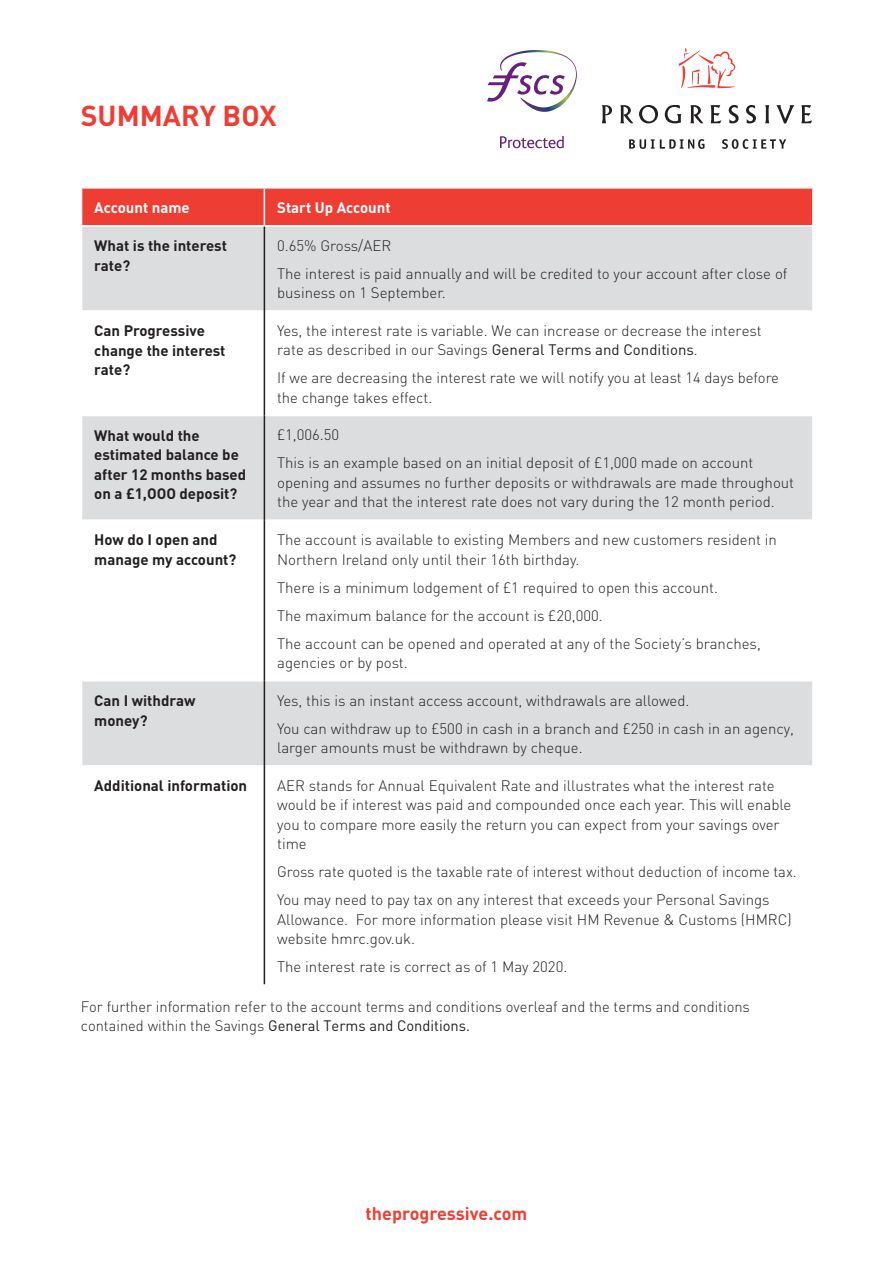
<style>
.page{position:relative;width:893px;height:1263px;background:#fff}
.page>*{position:absolute;margin:0;border:0;box-sizing:border-box;transform-origin:0 0}
.t1{font:700 28.5px "DIN";color:#ee3e34}
.t2{font:700 18px "DIN";color:#ee3e34}
.t3{font:300 15px/19.5px "DIN";color:#231f20}
.t4{font:700 15px/19.5px "DIN";color:#231f20}
.t5{font:700 15px "DIN";color:#fff}
.s1{font-weight:400}
</style>
<div class="page">
<svg style="left:602px;top:105px;width:10px;height:18px"></svg>
<svg style="left:620px;top:105px;width:13px;height:18px"></svg>
<svg style="left:639px;top:105px;width:19px;height:18px"></svg>
<svg style="left:665px;top:105px;width:16px;height:18px"></svg>
<svg style="left:690px;top:105px;width:13px;height:18px"></svg>
<svg style="left:711px;top:105px;width:10px;height:18px"></svg>
<svg style="left:729px;top:105px;width:10px;height:18px"></svg>
<svg style="left:746px;top:105px;width:10px;height:18px"></svg>
<svg style="left:765px;top:105px;width:4px;height:18px"></svg>
<svg style="left:776px;top:105px;width:18px;height:18px"></svg>
<svg style="left:801px;top:105px;width:11px;height:18px"></svg>
<svg style="left:679px;top:48px;width:56px;height:40px"></svg>
<svg style="left:629px;top:139px;width:75px;height:10px"></svg>
<svg style="left:722px;top:139px;width:64px;height:10px"></svg>
<div style="left:82px;top:189px;width:730px;height:36px;background:#ee3e34"></div>
<svg style="left:82px;top:227px;width:730px;height:538px;fill:#dcdddf"></svg>
<hr style="left:81px;top:310px;width:183px;height:2px;background:#fff">
<hr style="left:265px;top:310px;width:549px;height:2px;background:#fff">
<hr style="left:81px;top:415px;width:183px;height:1px;background:#fff">
<hr style="left:265px;top:415px;width:549px;height:1px;background:#fff">
<hr style="left:81px;top:519px;width:183px;height:2px;background:#fff">
<hr style="left:265px;top:519px;width:549px;height:2px;background:#fff">
<hr style="left:81px;top:680px;width:183px;height:1px;background:#fff">
<hr style="left:265px;top:680px;width:549px;height:1px;background:#fff">
<hr style="left:264px;top:189px;width:1px;height:36px;background:#fff">
<hr style="left:264px;top:227px;width:1px;height:84px;background:#231f20">
<hr style="left:264px;top:311px;width:1px;height:105px;background:#231f20">
<hr style="left:264px;top:416px;width:1px;height:104px;background:#231f20">
<hr style="left:264px;top:520px;width:1px;height:161px;background:#231f20">
<hr style="left:264px;top:681px;width:1px;height:85px;background:#231f20">
<hr style="left:264px;top:766px;width:1px;height:218px;background:#231f20">
<svg style="left:500px;top:136px;width:64px;height:12px"></svg>
<svg style="left:487px;top:50px;width:90px;height:62px"></svg>
<h1 class="t1" style="left:81px;top:97px;width:197px">SUMMARY BOX</h1>
<p class="t5" style="left:94px;top:198px;width:97px">Account name</p>
<p class="t5" style="left:277px;top:198px;width:115px">Start Up Account</p>
<p class="t4" style="left:94px;top:235px;width:134px">What is the interest rate?</p>
<p class="t3" style="left:277px;top:231px;width:512px;line-height:28px">0.65% Gross/AER<br>The interest is paid annually and will be credited to your account after close of</p>
<p class="t3" style="left:277px;top:283px;width:170px">business on 1 September.</p>
<p class="t4" style="left:94px;top:320px;width:133px">Can Progressive change the interest rate?</p>
<p class="t3" style="left:277px;top:321px;width:486px;line-height:19px">Yes, the interest rate is variable. We can increase or decrease the interest rate as described in our Savings <span class="s1">General Terms and Conditions</span>.</p>
<p class="t3" style="left:277px;top:368px;width:503px">If we are decreasing the interest rate we will notify you at least 14 days before the change takes effect.</p>
<p class="t4" style="left:94px;top:425px;width:153px">What would the estimated balance be after 12 months based on a £1,OOO deposit?</p>
<p class="t3" style="left:277px;top:421px;width:478px;line-height:28px">£1,006.50<br>This is an example based on an initial deposit of £1,000 made on account</p>
<p class="t3" style="left:277px;top:473px;width:518px">opening and assumes no further deposits or withdrawals are made throughout the year and that the interest rate does not vary during the 12 month period.</p>
<p class="t4" style="left:94px;top:530px;width:144px">How do I open and manage my account?</p>
<p class="t3" style="left:277px;top:530px;width:501px">The account is available to existing Members and new customers resident in<br>Northern Ireland only until their 16th birthday.</p>
<p class="t3" style="left:277px;top:573px;width:485px;line-height:28px">There is a minimum lodgement of £1 required to open this account.<br>The maximum balance for the account is £20,000.<br>The account can be opened and operated at any of the Society’s branches,</p>
<p class="t3" style="left:277px;top:653px;width:132px">agencies or by post.</p>
<p class="t4" style="left:94px;top:690px;width:103px">Can I withdraw money?</p>
<p class="t3" style="left:277px;top:686px;width:518px;line-height:28px">Yes, this is an instant access account, withdrawals are allowed.<br>You can withdraw up to £500 in cash in a branch and £250 in cash in an agency,</p>
<p class="t3" style="left:277px;top:738px;width:307px">larger amounts must be withdrawn by cheque.</p>
<p class="t4" style="left:94px;top:775px;width:154px">Additional information</p>
<p class="t3" style="left:277px;top:775px;width:516px">AER stands for Annual Equivalent Rate and illustrates what the interest rate would be if interest was paid and compounded once each year. This will enable you to compare more easily the return you can expect from your savings over time</p>
<p class="t3" style="left:277px;top:858px;width:521px;line-height:28px">Gross rate quoted is the taxable rate of interest without deduction of income tax.<br>You may need to pay tax on any interest that exceeds your Personal Savings</p>
<p class="t3" style="left:277px;top:909px;width:516px">Allowance. For more information please visit HM Revenue &amp; Customs (HMRC) website hmrc.gov.uk.</p>
<p class="t3" style="left:277px;top:957px;width:292px">The interest rate is correct as of 1 May 2020.</p>
<p class="t3" style="left:81px;top:997px;width:671px;line-height:19px">For further information refer to the account terms and conditions overleaf and the terms and conditions contained within the Savings <span class="s1">General Terms and Conditions.</span></p>
<p class="t2" style="left:366px;top:1202px;width:163px">theprogressive.com</p>
</div>
